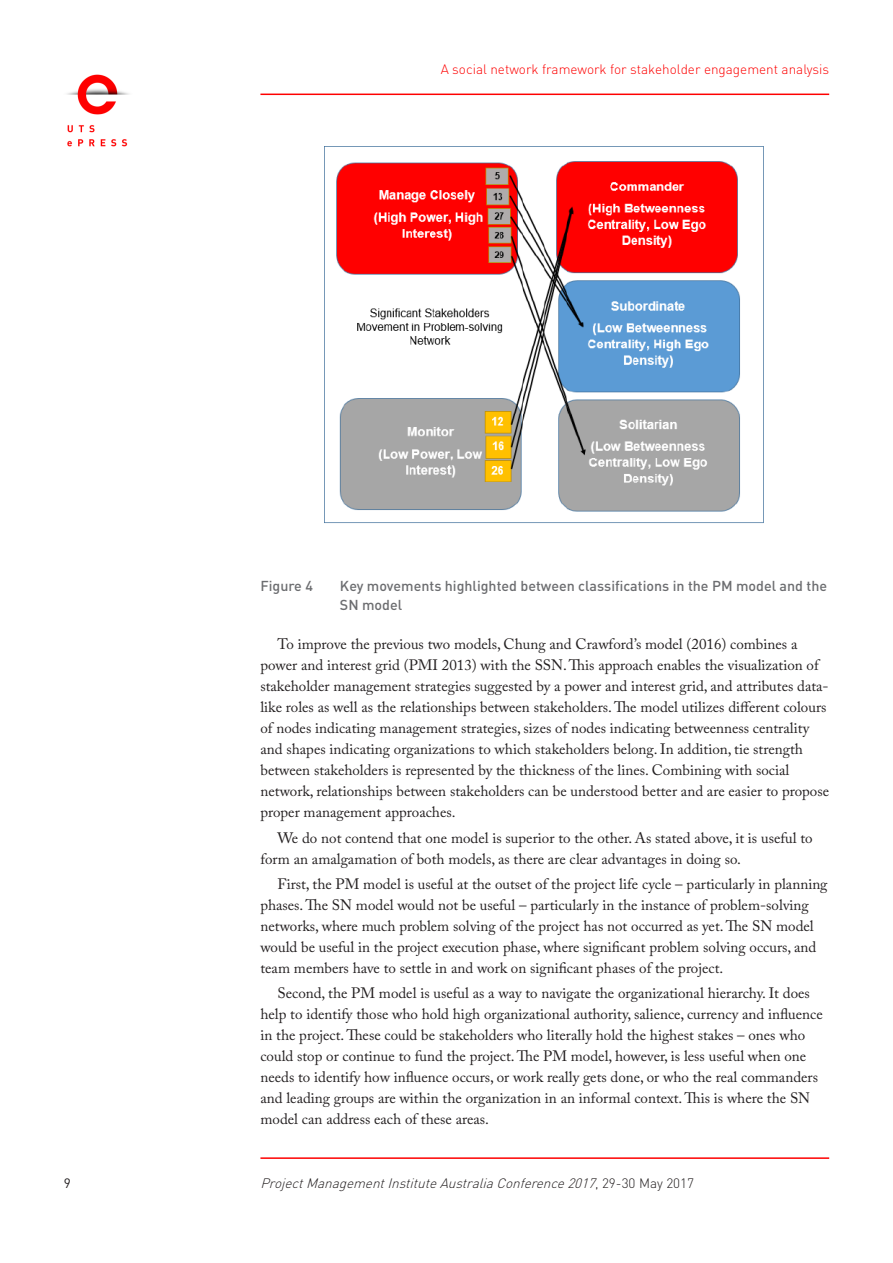
<style>
.page{position:relative;width:893px;height:1263px;background:#fff}
.page>*{position:absolute;margin:0;border:0;box-sizing:border-box;transform-origin:0 0}
.body_copy_-_indent{font:15px/21px "Adobe Caslon Pro";color:#231f20}
.Caption_Figure{font:500 14.25px/19.5px "DIN Pro";color:#6c6d70}
.t1{font:italic 300 13.5px "DIN Pro";color:#231f20}
.t2{font:300 13.5px "DIN Pro";color:#fe0000}
.t3{font:13.5px "DIN Pro";color:#231f20}
.s1{font-style:normal}
</style>
<div class="page">
<hr style="left:260px;top:1157px;width:569px;height:2px;background:#fe0000">
<img style="left:324px;top:146px;width:440px;height:377px">
<img style="left:67px;top:74px;width:62px;height:73px">
<hr style="left:260px;top:94px;width:569px;height:1px;background:#fe0000">
<p class="t2" style="left:441px;top:60px;width:390px">A social network framework for stakeholder engagement analysis</p>
<p class="Caption_Figure" style="left:260px;top:575px;width:54px">Figure 4</p>
<p class="Caption_Figure" style="left:340px;top:575px;width:489px">Key movements highlighted between classifications in the PM model and the<br>SN model</p>
<p class="body_copy_-_indent" style="left:260px;top:633px;width:570px;text-indent:17px">To improve the previous two models, Chung and Crawford’s model (2016) combines a power and interest grid (PMI 2013) with the SSN. This approach enables the visualization of stakeholder management strategies suggested by a power and interest grid, and attributes data&shy;like roles as well as the relationships between stakeholders. The model utilizes different colours of nodes indicating management strategies, sizes of nodes indicating betweenness centrality and shapes indicating organizations to which stakeholders belong. In addition, tie strength between stakeholders is represented by the thickness of the lines. Combining with social network, relationships between stakeholders can be understood better and are easier to propose proper management approaches.</p>
<p class="body_copy_-_indent" style="left:260px;top:827px;width:554px;text-indent:17px">We do not contend that one model is superior to the other. As stated above, it is useful to form an amalgamation of both models, as there are clear advantages in doing so.</p>
<p class="body_copy_-_indent" style="left:260px;top:873px;width:569px;text-indent:17px">First, the PM model is useful at the outset of the project life cycle – particularly in planning phases. The SN model would not be useful – particularly in the instance of problem-solving networks, where much problem solving of the project has not occurred as yet. The SN model would be useful in the project execution phase, where significant problem solving occurs, and team members have to settle in and work on significant phases of the project.</p>
<p class="body_copy_-_indent" style="left:260px;top:982px;width:564px;text-indent:17px">Second, the PM model is useful as a way to navigate the organizational hierarchy. It does help to identify those who hold high organizational authority, salience, currency and influence in the project. These could be stakeholders who literally hold the highest stakes – ones who could stop or continue to fund the project. The PM model, however, is less useful when one needs to identify how influence occurs, or work really gets done, or who the real commanders and leading groups are within the organization in an informal context. This is where the SN model can address each of these areas.</p>
<p class="t3" style="left:64px;top:1174px;width:9px">9</p>
<p class="t1" style="left:260px;top:1174px;width:435px">ProjectManagementInstituteAustraliaConference2017<span class="s1">, 2 9 - 3 0 M a y 2 0 1 7</span></p>
</div>
